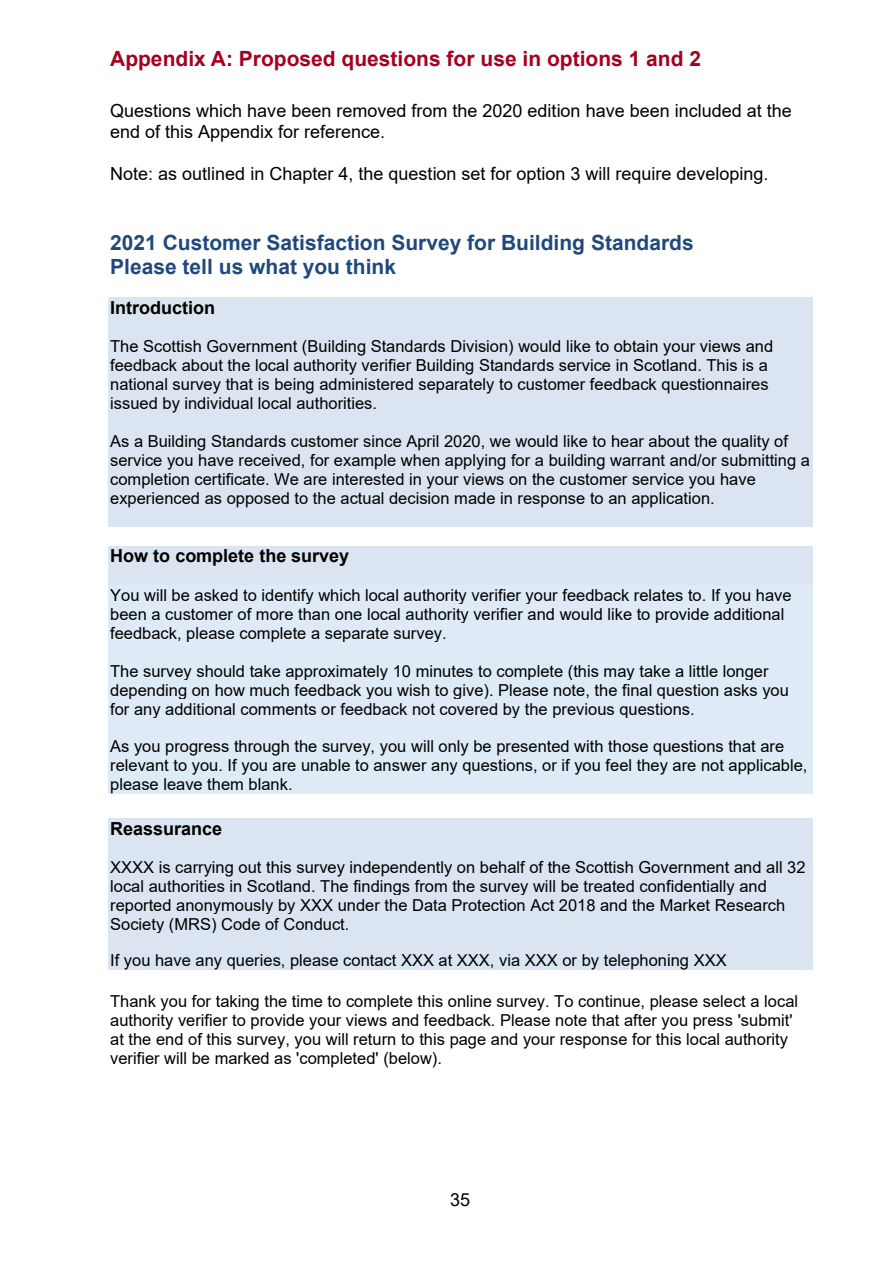
<style>
.page{position:relative;width:893px;height:1263px;background:#fff}
.page>*{position:absolute;margin:0;border:0;box-sizing:border-box;transform-origin:0 0}
.t1{font:700 21px/24.2px "Arial";color:#1f497c}
.t2{font:700 21px "Arial";color:#a50021}
.t3{font:18px/21px "Arial";color:#000}
.t4{font:700 18px "Arial";color:#000}
.t5{font:16.5px/18.9px "Arial";color:#000}
</style>
<div class="page">
<div style="left:108px;top:297px;width:704px;height:21px;background:#dbe5f1"></div>
<div style="left:108px;top:318px;width:704px;height:19px;background:#dbe5f1"></div>
<div style="left:108px;top:337px;width:704px;height:19px;background:#dbe5f1"></div>
<div style="left:108px;top:356px;width:704px;height:19px;background:#dbe5f1"></div>
<div style="left:108px;top:375px;width:704px;height:19px;background:#dbe5f1"></div>
<div style="left:108px;top:394px;width:704px;height:19px;background:#dbe5f1"></div>
<div style="left:108px;top:413px;width:704px;height:19px;background:#dbe5f1"></div>
<div style="left:108px;top:432px;width:704px;height:19px;background:#dbe5f1"></div>
<div style="left:108px;top:451px;width:704px;height:19px;background:#dbe5f1"></div>
<div style="left:108px;top:470px;width:704px;height:19px;background:#dbe5f1"></div>
<div style="left:108px;top:489px;width:704px;height:19px;background:#dbe5f1"></div>
<div style="left:108px;top:508px;width:704px;height:19px;background:#dbe5f1"></div>
<div style="left:108px;top:546px;width:704px;height:20px;background:#dbe5f1"></div>
<div style="left:108px;top:566px;width:704px;height:19px;background:#dbe5f1"></div>
<div style="left:108px;top:585px;width:704px;height:19px;background:#deeaf6"></div>
<div style="left:108px;top:604px;width:704px;height:19px;background:#deeaf6"></div>
<div style="left:108px;top:623px;width:704px;height:19px;background:#deeaf6"></div>
<div style="left:108px;top:642px;width:704px;height:19px;background:#deeaf6"></div>
<div style="left:108px;top:661px;width:704px;height:19px;background:#deeaf6"></div>
<div style="left:108px;top:680px;width:704px;height:19px;background:#deeaf6"></div>
<div style="left:108px;top:699px;width:704px;height:19px;background:#deeaf6"></div>
<div style="left:108px;top:718px;width:704px;height:19px;background:#deeaf6"></div>
<div style="left:108px;top:737px;width:704px;height:19px;background:#deeaf6"></div>
<div style="left:108px;top:756px;width:704px;height:19px;background:#deeaf6"></div>
<div style="left:108px;top:775px;width:704px;height:19px;background:#deeaf6"></div>
<div style="left:108px;top:818px;width:704px;height:21px;background:#dbe5f1"></div>
<div style="left:108px;top:839px;width:704px;height:19px;background:#dbe5f1"></div>
<div style="left:108px;top:858px;width:704px;height:19px;background:#dbe5f1"></div>
<div style="left:108px;top:877px;width:704px;height:19px;background:#dbe5f1"></div>
<div style="left:108px;top:896px;width:704px;height:18px;background:#dbe5f1"></div>
<div style="left:108px;top:914px;width:704px;height:19px;background:#dbe5f1"></div>
<div style="left:108px;top:933px;width:704px;height:18px;background:#dbe5f1"></div>
<div style="left:108px;top:951px;width:704px;height:19px;background:#dbe5f1"></div>
<p class="t2" style="left:110px;top:47px;width:592px">Appendix A: Proposed questions for use in options 1 and 2</p>
<p class="t3" style="left:110px;top:100px;width:683px">Questions which have been removed from the 2020 edition have been included at the end of this Appendix for reference.</p>
<p class="t3" style="left:110px;top:163px;width:660px">Note: as outlined in Chapter 4, the question set for option 3 will require developing.</p>
<p class="t1" style="left:110px;top:230px;width:585px">2021 Customer Satisfaction Survey for Building Standards<br>Please tell us what you think</p>
<p class="t4" style="left:110px;top:298px;width:106px">Introduction</p>
<p class="t5" style="left:110px;top:337px;width:665px">The Scottish Government (Building Standards Division) would like to obtain your views and feedback about the local authority verifier Building Standards service in Scotland. This is a national survey that is being administered separately to customer feedback questionnaires issued by individual local authorities.</p>
<p class="t5" style="left:110px;top:432px;width:701px">As a Building Standards customer since April 2020, we would like to hear about the quality of service you have received, for example when applying for a building warrant and/or submitting a completion certificate. We are interested in your views on the customer service you have experienced as opposed to the actual decision made in response to an application.</p>
<p class="t4" style="left:110px;top:546px;width:241px">How to complete the survey</p>
<p class="t5" style="left:110px;top:586px;width:683px">You will be asked to identify which local authority verifier your feedback relates to. If you have been a customer of more than one local authority verifier and would like to provide additional feedback, please complete a separate survey.</p>
<p class="t5" style="left:110px;top:661px;width:680px">The survey should take approximately 10 minutes to complete (this may take a little longer depending on how much feedback you wish to give). Please note, the final question asks you for any additional comments or feedback not covered by the previous questions.</p>
<p class="t5" style="left:110px;top:737px;width:699px">As you progress through the survey, you will only be presented with those questions that are relevant to you. If you are unable to answer any questions, or if you feel they are not applicable, please leave them blank.</p>
<p class="t4" style="left:110px;top:818px;width:114px">Reassurance</p>
<p class="t5" style="left:110px;top:858px;width:697px">XXXX is carrying out this survey independently on behalf of the Scottish Government and all 32 local authorities in Scotland. The findings from the survey will be treated confidentially and reported anonymously by XXX under the Data Protection Act 2018 and the Market Research Society (MRS) Code of Conduct.</p>
<p class="t5" style="left:110px;top:951px;width:618px">If you have any queries, please contact XXX at XXX, via XXX or by telephoning XXX</p>
<p class="t5" style="left:110px;top:992px;width:689px">Thank you for taking the time to complete this online survey. To continue, please select a local authority verifier to provide your views and feedback. Please note that after you press 'submit' at the end of this survey, you will return to this page and your response for this local authority verifier will be marked as 'completed' (below).</p>
<p class="t3" style="left:450px;top:1189px;width:21px">35</p>
</div>
